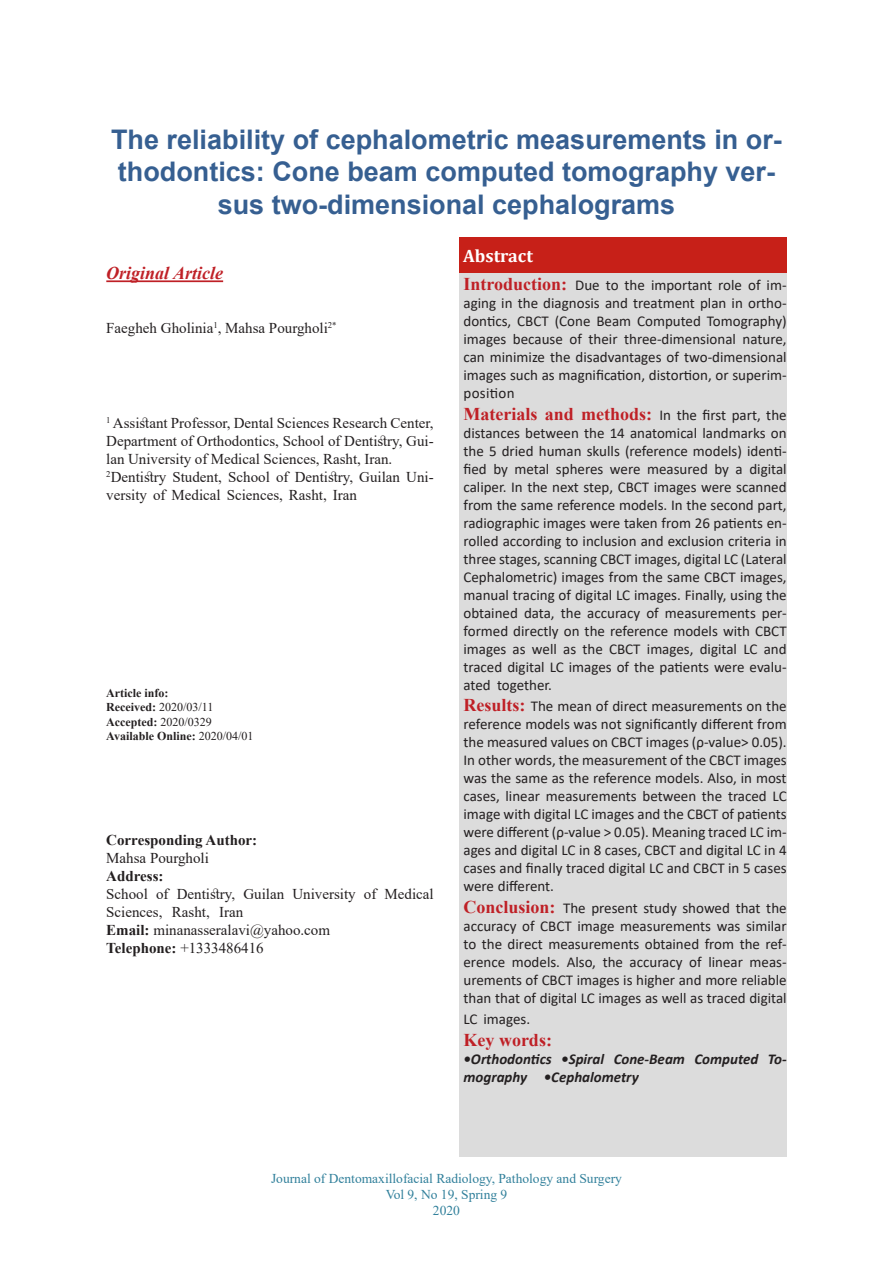
<style>
.page{position:relative;width:893px;height:1263px;background:#fff}
.page>*{position:absolute;margin:0;border:0;box-sizing:border-box;transform-origin:0 0}
.t1{font:700 27px/32.4px "Arial";color:#365f91;text-align:center}
.t2{font:700 18px "Times New Roman";color:#bf2026}
.t3{font:italic 700 18px "Times New Roman";color:#bf2026}
.t4{font:700 18px "Cambria";color:#fff}
.t5{font:15px/18px "Calibri";color:#231f20;text-align:justify}
.t6{font:15px/18px "Times New Roman";color:#231f20}
.t7{font:italic 700 15px/18px "Calibri";color:#231f20}
.t8{font:700 15px "Times New Roman";color:#231f20}
.t9{font:13.5px "Times New Roman";color:#31809b}
.t10{font:700 12px "Times New Roman";color:#231f20}
.t11{font:12px "Times New Roman";color:#231f20}
.s1{font-weight:700}
.s2{font-weight:400}
.s3{font-family:"Times New Roman";font-weight:700;font-size:18px;color:#bf2026}
.s4{font-family:"Calibri";font-weight:400;font-size:15px;color:#231f20}
</style>
<div class="page">
<hr style="left:106px;top:280px;width:117px;height:2px;background:#bf2026">
<div style="left:459px;top:237px;width:328px;height:36px;background:#c72018"></div>
<div style="left:459px;top:273px;width:328px;height:884px;background:#dcdcdc"></div>
<p class="t1" style="left:111px;top:124px;width:672px">The reliability of cephalometric measurements in or&shy;thodontics: Cone beam computed tomography ver&shy;sus two-dimensional cephalograms</p>
<p class="t3" style="left:106px;top:261px;width:118px">Original Article</p>
<p class="t6" style="left:106px;top:318px;width:232px">Faegheh Gholinia<sup>1</sup>, Mahsa Pourgholi<sup>2*</sup></p>
<p class="t6" style="left:106px;top:414px;width:329px;text-align:justify"><sup>1</sup> Assistant Professor, Dental Sciences Research Center, Department of Orthodontics, School of Dentistry, Gui&shy;lan University of Medical Sciences, Rasht, Iran.</p>
<p class="t6" style="left:106px;top:468px;width:329px"><sup>2</sup>Dentistry Student, School of Dentistry, Guilan Uni&shy;versity of Medical Sciences, Rasht, Iran</p>
<p class="t10" style="left:106px;top:684px;width:64px">Article info:</p>
<p class="t11" style="left:106px;top:699px;width:109px"><span class="s1">Received:</span> 2020/03/11</p>
<p class="t10" style="left:106px;top:713px;width:107px">Accepted: <span class="s2">2020/0329</span></p>
<p class="t10" style="left:106px;top:727px;width:149px">Available Online: <span class="s2">2020/04/01</span></p>
<p class="t8" style="left:106px;top:829px;width:152px">Corresponding Author:</p>
<p class="t6" style="left:106px;top:848px;width:104px">Mahsa Pourgholi</p>
<p class="t8" style="left:106px;top:865px;width:59px">Address:</p>
<p class="t6" style="left:106px;top:884px;width:329px">School of Dentistry, Guilan University of Medical<br>Sciences, Rasht, Iran</p>
<p class="t6" style="left:106px;top:920px;width:225px"><span class="s1">Email:</span> minanasseralavi@yahoo.com</p>
<p class="t6" style="left:106px;top:938px;width:159px"><span class="s1">Telephone:</span> +1333486416</p>
<p class="t4" style="left:463px;top:243px;width:71px">Abstract</p>
<p class="t5" style="left:463px;top:276px;width:325px"><span class="s3">Introduction:</span> Due to the important role of im&shy;aging in the diagnosis and treatment plan in ortho&shy;dontics, CBCT (Cone Beam Computed Tomography) images because of their three-dimensional nature, can minimize the disadvantages of two-dimensional images such as magnification, distortion, or superim&shy;position</p>
<p class="t2" style="left:463px;top:400px;width:325px">Materials and methods: <span class="s4">In the first part, the</span></p>
<p class="t5" style="left:463px;top:423px;width:325px">distances between the 14 anatomical landmarks on the 5 dried human skulls (reference models) identi&shy;fied by metal spheres were measured by a digital caliper. In the next step, CBCT images were scanned from the same reference models. In the second part, radiographic images were taken from 26 patients en&shy;rolled according to inclusion and exclusion criteria in three stages, scanning CBCT images, digital LC (Lateral Cephalometric) images from the same CBCT images, manual tracing of digital LC images. Finally, using the obtained data, the accuracy of measurements per&shy;formed directly on the reference models with CBCT images as well as the CBCT images, digital LC and traced digital LC images of the patients were evalu&shy;ated together.</p>
<p class="t5" style="left:463px;top:697px;width:325px"><span class="s3">Results:</span> The mean of direct measurements on the reference models was not significantly different from the measured values on CBCT images (ρ-value&gt; 0.05).<br>In other words, the measurement of the CBCT images was the same as the reference models. Also, in most cases, linear measurements between the traced LC image with digital LC images and the CBCT of patients were different (ρ-value &gt; 0.05). Meaning traced LC im&shy;ages and digital LC in 8 cases, CBCT and digital LC in 4 cases and finally traced digital LC and CBCT in 5 cases were different.</p>
<p class="t5" style="left:463px;top:898px;width:325px"><span class="s3">Conclusion:</span> The present study showed that the accuracy of CBCT image measurements was similar to the direct measurements obtained from the ref&shy;erence models. Also, the accuracy of linear meas&shy;urements of CBCT images is higher and more reliable than that of digital LC images as well as traced digital</p>
<p class="t5" style="left:463px;top:1010px;width:68px">LC images.</p>
<p class="t2" style="left:463px;top:1027px;width:90px">Key words:</p>
<p class="t7" style="left:463px;top:1049px;width:325px">•Orthodontics •Spiral Cone-Beam Computed To&shy;mography •Cephalometry</p>
<p class="t9" style="left:271px;top:1169px;width:352px">Journal of Dentomaxillofacial Radiology, Pathology and Surgery</p>
<p class="t9" style="left:386px;top:1185px;width:123px">Vol 9, No 19, Spring 9</p>
<p class="t9" style="left:433px;top:1201px;width:28px">2020</p>
</div>
